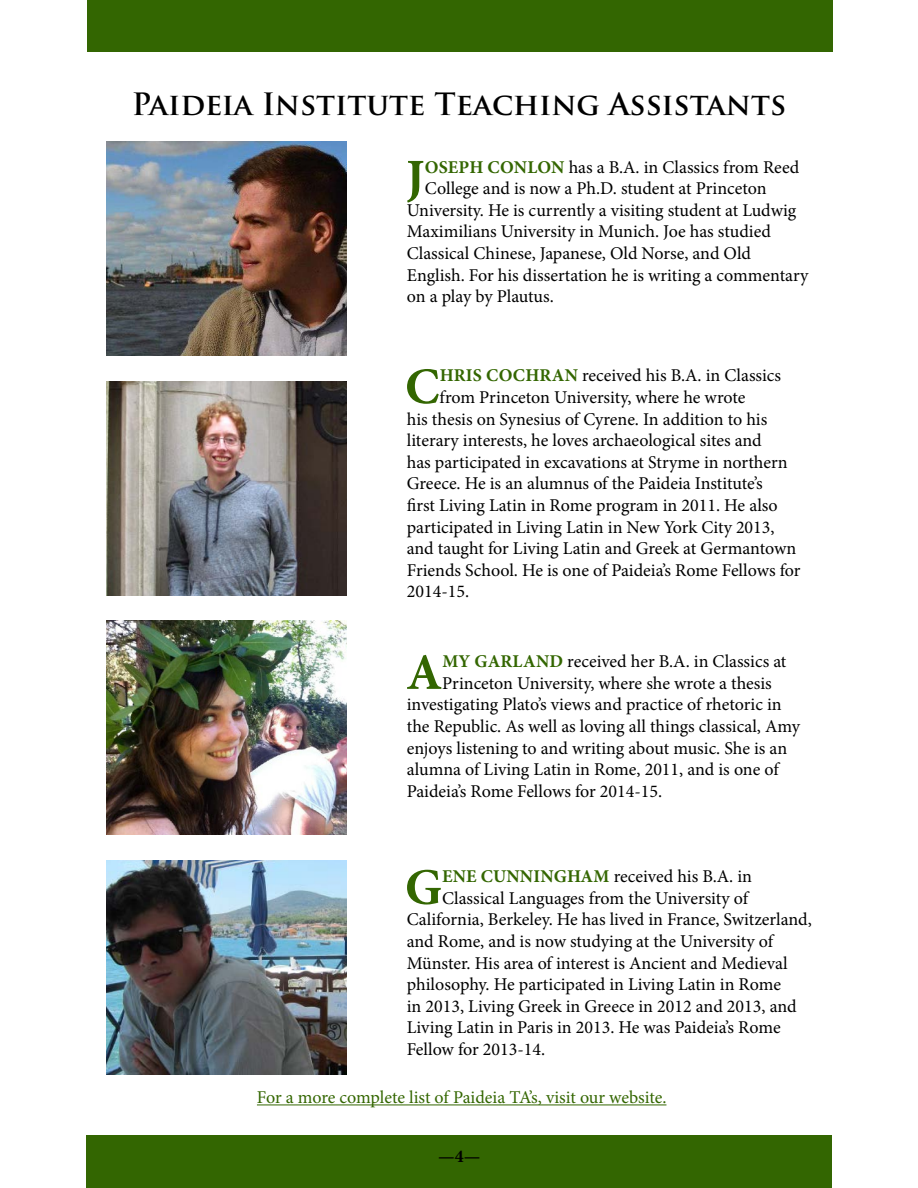
<style>
.page{position:relative;width:918px;height:1188px;background:#fff}
.page>*{position:absolute;margin:0;border:0;box-sizing:border-box;transform-origin:0 0}
.t1{font:700 51.3px "Minion Pro";color:#336601}
.t2{font:700 30px "Trajan Pro";color:#000}
.t3{font:18px "Minion Pro";color:#000}
.t4{font:18px "Minion Pro";letter-spacing:-.005em;color:#336601}
.t5{font:700 18px "Minion Pro";color:#336601}
.t6{font:700 18px "Minion Pro";color:#000}
.s1{font-weight:700;color:#336601}
</style>
<div class="page">
<div style="left:86px;top:1135px;width:746px;height:52px;background:#336601"></div>
<img style="left:106px;top:142px;width:240px;height:213px">
<div style="left:87px;top:0;width:746px;height:52px;background:#336601"></div>
<img style="left:106px;top:381px;width:240px;height:214px">
<img style="left:106px;top:621px;width:240px;height:214px">
<img style="left:106px;top:861px;width:240px;height:213px">
<hr style="left:257px;top:1104px;width:409px;height:1px;background:#336601">
<h2 class="t2" style="left:132px;top:86px;width:656px">Paideia Institute Teaching Assistants</h2>
<h1 class="t1" style="left:406px;top:142px;width:20px">J</h1>
<p class="t5" style="left:425px;top:154px;width:36px">OSEPH</p>
<p class="t3" style="left:488px;top:155px;width:313px"><span class="s1">CONLON</span> has a B.A. in Classics from Reed</p>
<p class="t3" style="left:425px;top:176px;width:343px">College and is now a Ph.D. student at Princeton</p>
<p class="t3" style="left:407px;top:198px;width:391px">University. He is currently a visiting student at Ludwig</p>
<p class="t3" style="left:407px;top:220px;width:366px">Maximilians University in Munich. Joe has studied</p>
<p class="t3" style="left:407px;top:241px;width:346px">Classical Chinese, Japanese, Old Norse, and Old</p>
<p class="t3" style="left:407px;top:263px;width:403px">English. For his dissertation he is writing a commentary</p>
<p class="t3" style="left:407px;top:284px;width:149px">on a play by Plautus.</p>
<h1 class="t1" style="left:405px;top:351px;width:33px">C</h1>
<p class="t3" style="left:440px;top:364px;width:343px"><span class="s1">HRIS COCHRAN</span> received his B.A. in Classics</p>
<p class="t3" style="left:440px;top:385px;width:307px">from Princeton University, where he wrote</p>
<p class="t3" style="left:407px;top:407px;width:362px">his thesis on Synesius of Cyrene. In addition to his</p>
<p class="t3" style="left:407px;top:428px;width:356px">literary interests, he loves archaeological sites and</p>
<p class="t3" style="left:407px;top:450px;width:382px">has participated in excavations at Stryme in northern</p>
<p class="t3" style="left:407px;top:472px;width:357px">Greece. He is an alumnus of the Paideia Institute’s</p>
<p class="t3" style="left:407px;top:493px;width:373px">first Living Latin in Rome program in 2011. He also</p>
<p class="t3" style="left:407px;top:515px;width:369px">participated in Living Latin in New York City 2013,</p>
<p class="t3" style="left:407px;top:536px;width:391px">and taught for Living Latin and Greek at Germantown</p>
<p class="t3" style="left:407px;top:558px;width:395px">Friends School. He is one of Paideia’s Rome Fellows for</p>
<p class="t3" style="left:407px;top:580px;width:64px">2014-15.</p>
<h1 class="t1" style="left:406px;top:636px;width:36px">A</h1>
<p class="t3" style="left:442px;top:649px;width:346px"><span class="s1">MY GARLAND</span> received her B.A. in Classics at</p>
<p class="t3" style="left:442px;top:671px;width:331px">Princeton University, where she wrote a thesis</p>
<p class="t3" style="left:407px;top:693px;width:376px">investigating Plato’s views and practice of rhetoric in</p>
<p class="t3" style="left:407px;top:714px;width:395px">the Republic. As well as loving all things classical, Amy</p>
<p class="t3" style="left:407px;top:736px;width:382px">enjoys listening to and writing about music. She is an</p>
<p class="t3" style="left:407px;top:757px;width:373px">alumna of Living Latin in Rome, 2011, and is one of</p>
<p class="t3" style="left:407px;top:779px;width:257px">Paideia’s Rome Fellows for 2014-15.</p>
<h1 class="t1" style="left:405px;top:851px;width:39px">G</h1>
<p class="t3" style="left:442px;top:864px;width:311px"><span class="s1">ENE CUNNINGHAM</span> received his B.A. in</p>
<p class="t3" style="left:442px;top:886px;width:308px">Classical Languages from the University of</p>
<p class="t3" style="left:407px;top:908px;width:407px">California, Berkeley. He has lived in France, Switzerland,</p>
<p class="t3" style="left:407px;top:929px;width:368px">and Rome, and is now studying at the University of</p>
<p class="t3" style="left:407px;top:951px;width:383px">Münster. His area of interest is Ancient and Medieval</p>
<p class="t3" style="left:407px;top:972px;width:376px">philosophy. He participated in Living Latin in Rome</p>
<p class="t3" style="left:407px;top:994px;width:391px">in 2013, Living Greek in Greece in 2012 and 2013, and</p>
<p class="t3" style="left:407px;top:1016px;width:376px">Living Latin in Paris in 2013. He was Paideia’s Rome</p>
<p class="t3" style="left:407px;top:1037px;width:140px">Fellow for 2013-14.</p>
<p class="t4" style="left:257px;top:1085px;width:411px">For a more complete list of Paideia TA’s, visit our website.</p>
<p class="t6" style="left:438px;top:1144px;width:44px">—4—</p>
</div>
